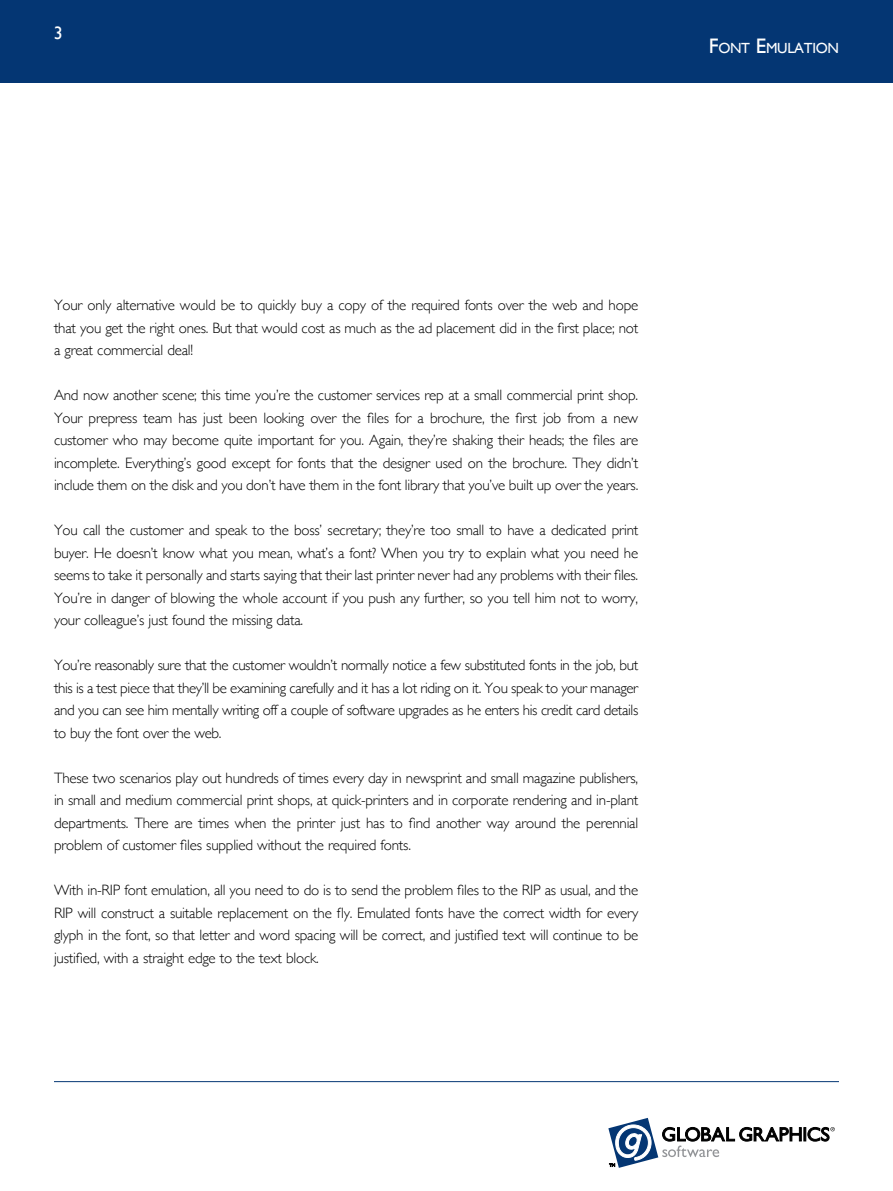
<style>
.page{position:relative;width:893px;height:1191px;background:#fff}
.page>*{position:absolute;margin:0;border:0;box-sizing:border-box;transform-origin:0 0}
.t1{font:18px "Gill Sans";color:#fff}
.t2{font:300 15px/22.5px "Gill Sans";letter-spacing:-.015em;color:#000;text-align:justify}
.t3{font:14.7px "Gill Sans";letter-spacing:-.02em;color:#fff}
.s1{font-size:21px}
</style>
<div class="page">
<hr style="left:54px;top:1081px;width:785px;height:1px;background:#043673">
<svg style="left:608px;top:1117px;width:227px;height:50px"></svg>
<hr style="left:0;top:81px;width:893px;height:2px;background:#007db7">
<div style="left:0;top:0;width:893px;height:82px;background:#043673"></div>
<p class="t1" style="left:54px;top:23px;width:10px">3</p>
<p class="t3" style="left:709px;top:39px;width:132px"><span class="s1">F</span>ONT <span class="s1">E</span>MULATION</p>
<p class="t2" style="left:54px;top:293px;width:586px">Your only alternative would be to quickly buy a copy of the required fonts over the web and hope that you get the right ones. But that would cost as much as the ad placement did in the first place; not a great commercial deal!</p>
<p class="t2" style="left:54px;top:383px;width:586px">And now another scene; this time you’re the customer services rep at a small commercial print shop.<br>Your prepress team has just been looking over the files for a brochure, the first job from a new customer who may become quite important for you. Again, they’re shaking their heads; the files are incomplete. Everything’s good except for fonts that the designer used on the brochure. They didn’t include them on the disk and you don’t have them in the font library that you’ve built up over the years.</p>
<p class="t2" style="left:54px;top:518px;width:586px">You call the customer and speak to the boss’ secretary; they’re too small to have a dedicated print buyer. He doesn’t know what you mean, what’s a font? When you try to explain what you need he seems to take it personally and starts saying that their last printer never had any problems with their files.<br>You’re in danger of blowing the whole account if you push any further, so you tell him not to worry, your colleague’s just found the missing data.</p>
<p class="t2" style="left:54px;top:653px;width:586px">You’re reasonably sure that the customer wouldn’t normally notice a few substituted fonts in the job, but this is a test piece that they’ll be examining carefully and it has a lot riding on it. You speak to your manager and you can see him mentally writing off a couple of software upgrades as he enters his credit card details to buy the font over the web.</p>
<p class="t2" style="left:54px;top:766px;width:586px">These two scenarios play out hundreds of times every day in newsprint and small magazine publishers, in small and medium commercial print shops, at quick-printers and in corporate rendering and in-plant departments. There are times when the printer just has to find another way around the perennial problem of customer files supplied without the required fonts.</p>
<p class="t2" style="left:54px;top:878px;width:586px">With in-RIP font emulation, all you need to do is to send the problem files to the RIP as usual, and the RIP will construct a suitable replacement on the fly. Emulated fonts have the correct width for every glyph in the font, so that letter and word spacing will be correct, and justified text will continue to be justified, with a straight edge to the text block.</p>
</div>
